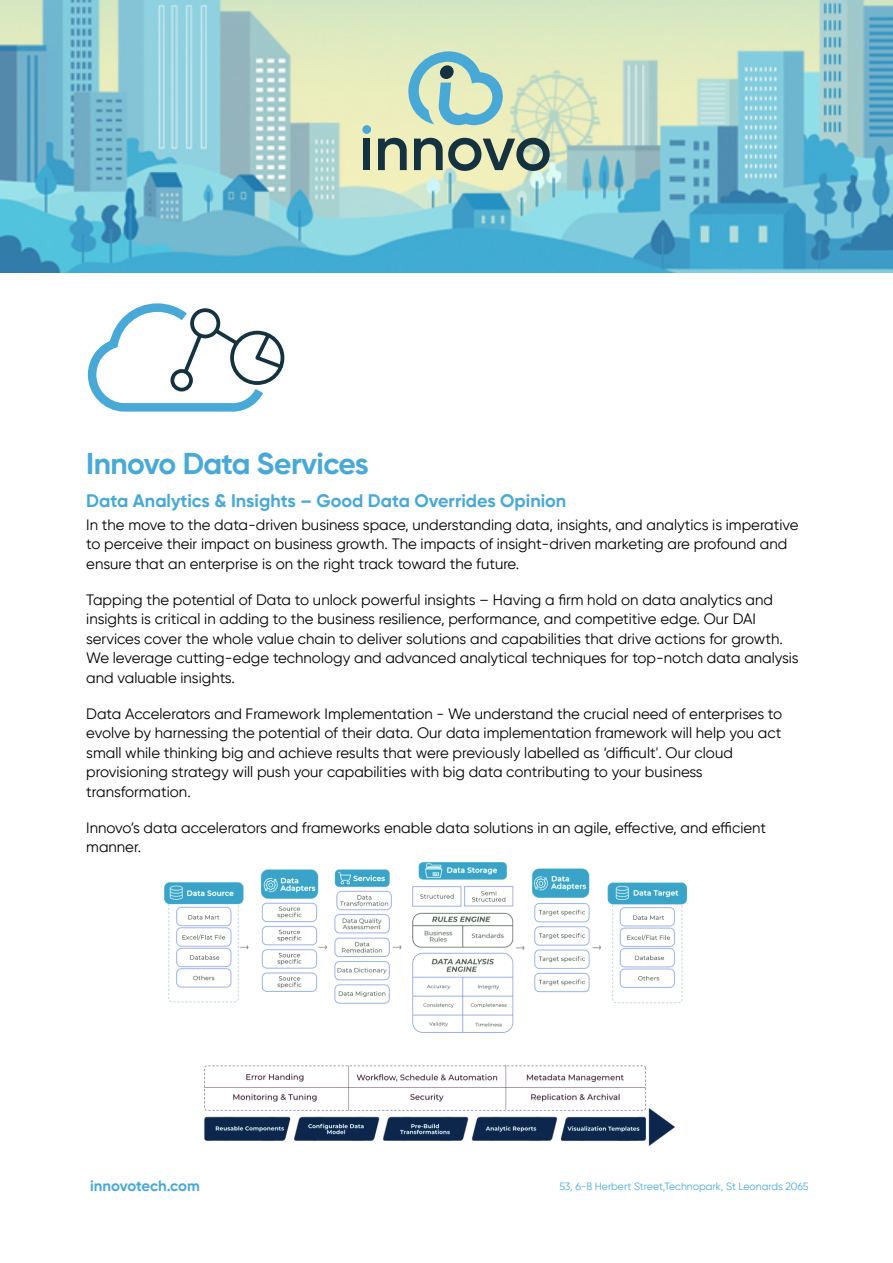
<style>
.page{position:relative;width:893px;height:1263px;background:#fff}
.page>*{position:absolute;margin:0;border:0;box-sizing:border-box;transform-origin:0 0}
.t1{font:700 30px "Gilroy";letter-spacing:-.02em;color:#48a9d7}
.t2{font:700 18px "Gilroy";color:#48a9d7}
.t3{font:15px/19.5px "Gilroy";color:#000}
.t4{font:700 15px "Gilroy";letter-spacing:-.005em;color:#48a9d7}
.t5{font:10.5px "Gilroy";color:#48a9d7}
</style>
<div class="page">
<img style="left:0;top:0;width:893px;height:272px">
<svg style="left:407px;top:51px;width:97px;height:74px;background:#abd2c7"></svg>
<div style="left:440px;top:65px;width:14px;height:14px;background:#143240;border-radius:50%"></div>
<svg style="left:362px;top:125px;width:9px;height:9px"></svg>
<div style="left:363px;top:139px;width:7px;height:31px;background:#143240"></div>
<svg style="left:378px;top:138px;width:29px;height:32px"></svg>
<svg style="left:414px;top:138px;width:136px;height:33px;background:#889783"></svg>
<svg style="left:87px;top:303px;width:198px;height:109px"></svg>
<img style="left:165px;top:863px;width:521px;height:282px">
<h1 class="t1" style="left:86px;top:445px;width:284px">Innovo Data Services</h1>
<p class="t2" style="left:86px;top:490px;width:482px">Data Analytics &amp; Insights – Good Data Overrides Opinion</p>
<p class="t3" style="left:86px;top:514px;width:714px">In the move to the data-driven business space, understanding data, insights, and analytics is imperative to perceive their impact on business growth. The impacts of insight-driven marketing are profound and ensure that an enterprise is on the right track toward the future.</p>
<p class="t3" style="left:86px;top:589px;width:714px">Tapping the potential of Data to unlock powerful insights – Having a firm hold on data analytics and insights is critical in adding to the business resilience, performance, and competitive edge. Our DAI services cover the whole value chain to deliver solutions and capabilities that drive actions for growth.<br>We leverage cutting-edge technology and advanced analytical techniques for top-notch data analysis and valuable insights.</p>
<p class="t3" style="left:86px;top:703px;width:697px">Data Accelerators and Framework Implementation - We understand the crucial need of enterprises to evolve by harnessing the potential of their data. Our data implementation framework will help you act small while thinking big and achieve results that were previously labelled as ‘difficult'. Our cloud provisioning strategy will push your capabilities with big data contributing to your business transformation.</p>
<p class="t3" style="left:86px;top:817px;width:681px">Innovo’s data accelerators and frameworks enable data solutions in an agile, effective, and efficient manner.</p>
<p class="t4" style="left:90px;top:1176px;width:111px">innovotech.com</p>
<p class="t5" style="left:559px;top:1180px;width:251px">53, 6-8 Herbert Street,Technopark, St Leonards 2065</p>
</div>
